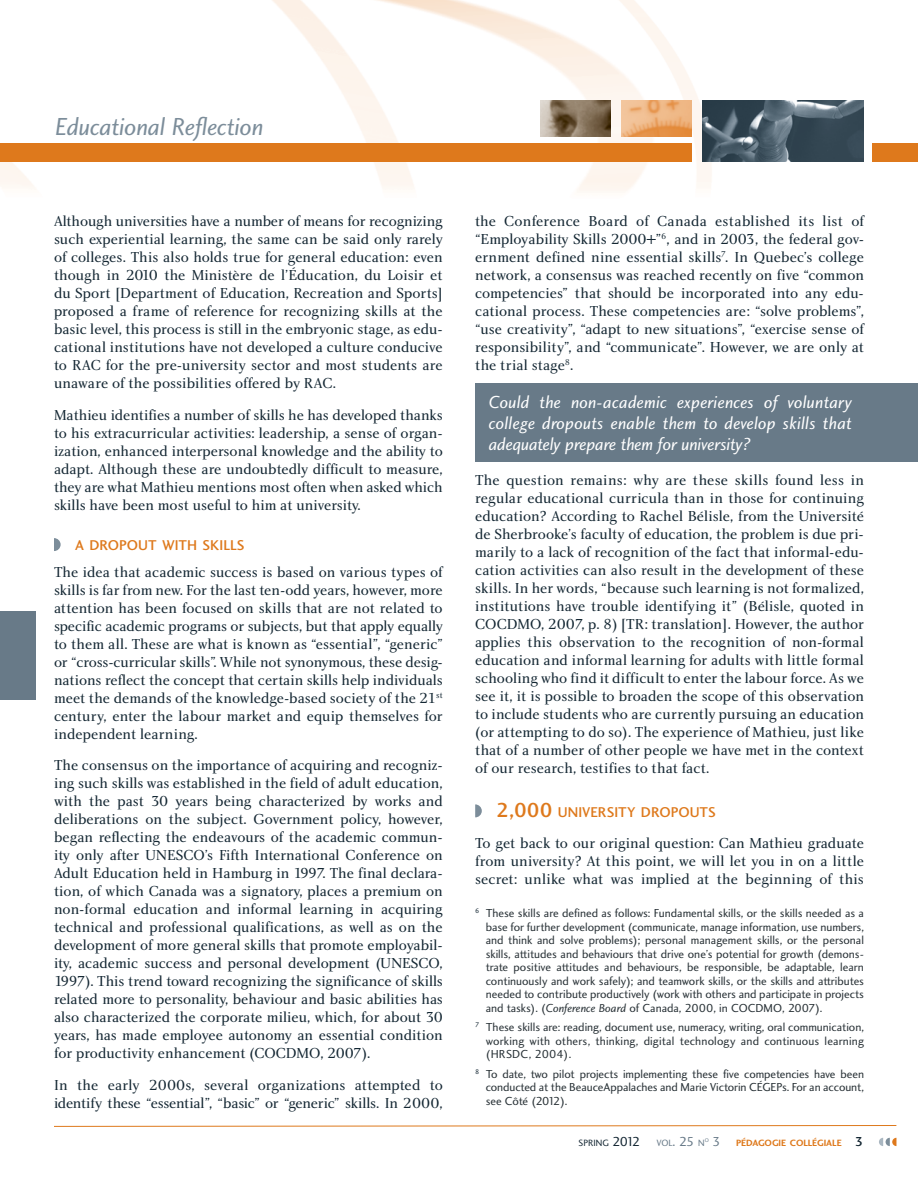
<style>
.page{position:relative;width:918px;height:1188px;background:#fff}
.page>*{position:absolute;margin:0;border:0;box-sizing:border-box;transform-origin:0 0}
.t1{font:25.5px "Charlotte Sans Book Italic Plain";letter-spacing:-.005em;color:#7c8d9a}
.t2{font:18px/21px "Charlotte Sans Book Italic Plain";letter-spacing:-.005em;color:#fff;text-align:justify}
.t3{font:15px/18px "Charlotte Book Plain";color:#142733;text-align:justify}
.t4{font:14.7px "Charlotte Sans Medium Plain";color:#de791c}
.t5{font:12px/13.5px "Charlotte Sans Book Plain";color:#293237;text-align:justify}
.t6{font:9.45px "Charlotte Sans Bold Plain";color:#de791c}
.t7{font:9.45px "Charlotte Sans Book Plain";color:#142733}
.t8{font:5.55px "Charlotte Sans Book Plain";color:#687a88}
.s1{font-size:21px}
.s2{font-family:"Charlotte Sans Book Italic Plain"}
.s3{font-size:13.5px}
.s4{color:#687a88}
.s5{font-size:13.5px;color:#687a88}
.s6{font-family:"Charlotte Sans Book Plain";font-size:13.5px;color:#687a88}
.s7{font-family:"Charlotte Sans Medium Plain";font-size:13.5px;color:#142733}
</style>
<div class="page">
<img style="left:0;top:0;width:905px;height:192px">
<img style="left:703px;top:101px;width:161px;height:61px">
<img style="left:621px;top:101px;width:70px;height:36px">
<img style="left:541px;top:101px;width:70px;height:36px">
<svg style="left:54px;top:538px;width:7px;height:13px"></svg>
<div style="left:475px;top:384px;width:443px;height:78px;background:#687a88"></div>
<svg style="left:879px;top:1138px;width:17px;height:8px"></svg>
<svg style="left:54px;top:1125px;width:843px;height:2px;background:#edbb8c"></svg>
<div style="left:872px;top:144px;width:46px;height:18px;background:#de791c"></div>
<div style="left:0;top:144px;width:691px;height:18px;background:#de791c"></div>
<img style="left:905px;top:143px;width:13px;height:1px">
<svg style="left:475px;top:804px;width:7px;height:13px"></svg>
<div style="left:0;top:611px;width:35px;height:89px;background:#687a88"></div>
<h1 class="t1" style="left:55px;top:116px;width:210px">Educational Reflection</h1>
<p class="t3" style="left:54px;top:213px;width:390px">Although universities have a number of means for recognizing such experiential learning, the same can be said only rarely of colleges. This also holds true for general education: even though in 2010 the Ministère de l’Éducation, du Loisir et du Sport [Department of Education, Recreation and Sports] proposed a frame of reference for recognizing skills at the basic level, this process is still in the embryonic stage, as edu&shy;cational institutions have not developed a culture conducive to RAC for the pre-university sector and most students are unaware of the possibilities offered by RAC.</p>
<p class="t3" style="left:54px;top:407px;width:390px">Mathieu identifies a number of skills he has developed thanks to his extracurricular activities: leadership, a sense of organ&shy;ization, enhanced interpersonal knowledge and the ability to adapt. Although these are undoubtedly difficult to measure, they are what Mathieu mentions most often when asked which skills have been most useful to him at university.</p>
<p class="t4" style="left:75px;top:540px;width:171px">A DROPOUT WITH SKILLS</p>
<p class="t3" style="left:54px;top:564px;width:390px">The idea that academic success is based on various types of skills is far from new. For the last ten-odd years, however, more attention has been focused on skills that are not related to specific academic programs or subjects, but that apply equally to them all. These are what is known as “essential”, “generic” or “cross-curricular skills”. While not synonymous, these desig&shy;nations reflect the concept that certain skills help individuals meet the demands of the knowledge-based society of the 21<sup>st </sup>century, enter the labour market and equip themselves for independent learning.</p>
<p class="t3" style="left:54px;top:757px;width:390px">The consensus on the importance of acquiring and recogniz&shy;ing such skills was established in the field of adult education, with the past 30 years being characterized by works and deliberations on the subject. Government policy, however, began reflecting the endeavours of the academic commun&shy;ity only after UNESCO’s Fifth International Conference on Adult Education held in Hamburg in 1997. The final declara&shy;tion, of which Canada was a signatory, places a premium on non-formal education and informal learning in acquiring technical and professional qualifications, as well as on the development of more general skills that promote employabil&shy;ity, academic success and personal development (UNESCO, 1997). This trend toward recognizing the significance of skills related more to personality, behaviour and basic abilities has also characterized the corporate milieu, which, for about 30 years, has made employee autonomy an essential condition for productivity enhancement (COCDMO, 2007).</p>
<p class="t3" style="left:54px;top:1077px;width:390px">In the early 2000s, several organizations attempted to identify these “essential”, “basic” or “generic” skills. In 2000,</p>
<p class="t3" style="left:475px;top:213px;width:390px">the Conference Board of Canada established its list of “Employability Skills 2000+”<sup>6</sup>, and in 2003, the federal gov&shy;ernment defined nine essential skills<sup>7</sup>. In Quebec’s college network, a consensus was reached recently on five “common competencies” that should be incorporated into any edu&shy;cational process. These competencies are: “solve problems”, “use creativity”, “adapt to new situations”, “exercise sense of responsibility”, and “communicate”. However, we are only at the trial stage<sup>8</sup>.</p>
<p class="t2" style="left:489px;top:393px;width:365px">Could the non-academic experiences of voluntary college dropouts enable them to develop skills that adequately prepare them for university?</p>
<p class="t3" style="left:475px;top:472px;width:390px">The question remains: why are these skills found less in regular educational curricula than in those for continuing education? According to Rachel Bélisle, from the Université de Sherbrooke’s faculty of education, the problem is due pri&shy;marily to a lack of recognition of the fact that informal-edu&shy;cation activities can also result in the development of these skills. In her words, “because such learning is not formalized, institutions have trouble identifying it” (Bélisle, quoted in COCDMO, 2007, p. 8) [TR: translation]. However, the author applies this observation to the recognition of non-formal education and informal learning for adults with little formal schooling who find it difficult to enter the labour force. As we see it, it is possible to broaden the scope of this observation to include students who are currently pursuing an education (or attempting to do so). The experience of Mathieu, just like that of a number of other people we have met in the context of our research, testifies to that fact.</p>
<p class="t4" style="left:496px;top:806px;width:221px"><span class="s1">2,000</span> UNIVERSITY DROPOUTS</p>
<p class="t3" style="left:475px;top:835px;width:390px">To get back to our original question: Can Mathieu graduate from university? At this point, we will let you in on a little secret: unlike what was implied at the beginning of this</p>
<p class="t5" style="left:486px;top:907px;width:380px;text-indent:-11px"><sup>6</sup> These skills are defined as follows: Fundamental skills, or the skills needed as a base for further development (communicate, manage information, use numbers, and think and solve problems); personal management skills, or the personal skills, attitudes and behaviours that drive one’s potential for growth (demons&shy;trate positive attitudes and behaviours, be responsible, be adaptable, learn continuously and work safely); and teamwork skills, or the skills and attributes needed to contribute productively (work with others and participate in projects and tasks). (<span class="s2">Conference Board</span> of Canada, 2000, in COCDMO, 2007).</p>
<p class="t5" style="left:486px;top:1021px;width:380px;text-indent:-11px"><sup>7</sup> These skills are: reading, document use, numeracy, writing, oral communication, working with others, thinking, digital technology and continuous learning (HRSDC, 2004).</p>
<p class="t5" style="left:486px;top:1068px;width:380px;text-indent:-10px"><sup>8</sup> To date, two pilot projects implementing these five competencies have been conducted at the BeauceAppalaches and Marie Victorin CÉGEPs. For an account, see Côté (2012).</p>
<p class="t7" style="left:579px;top:1139px;width:128px">SPRING <span class="s3">2012</span> <span class="s4">VOL</span><span class="s5">. 25</span> <span class="s4">N</span></p>
<p class="t8" style="left:705px;top:1138px;width:6px">O</p>
<p class="t6" style="left:713px;top:1139px;width:152px"><span class="s6">3</span> PÉDAGOGIE COLLÉGIALE <span class="s7">3</span></p>
</div>
